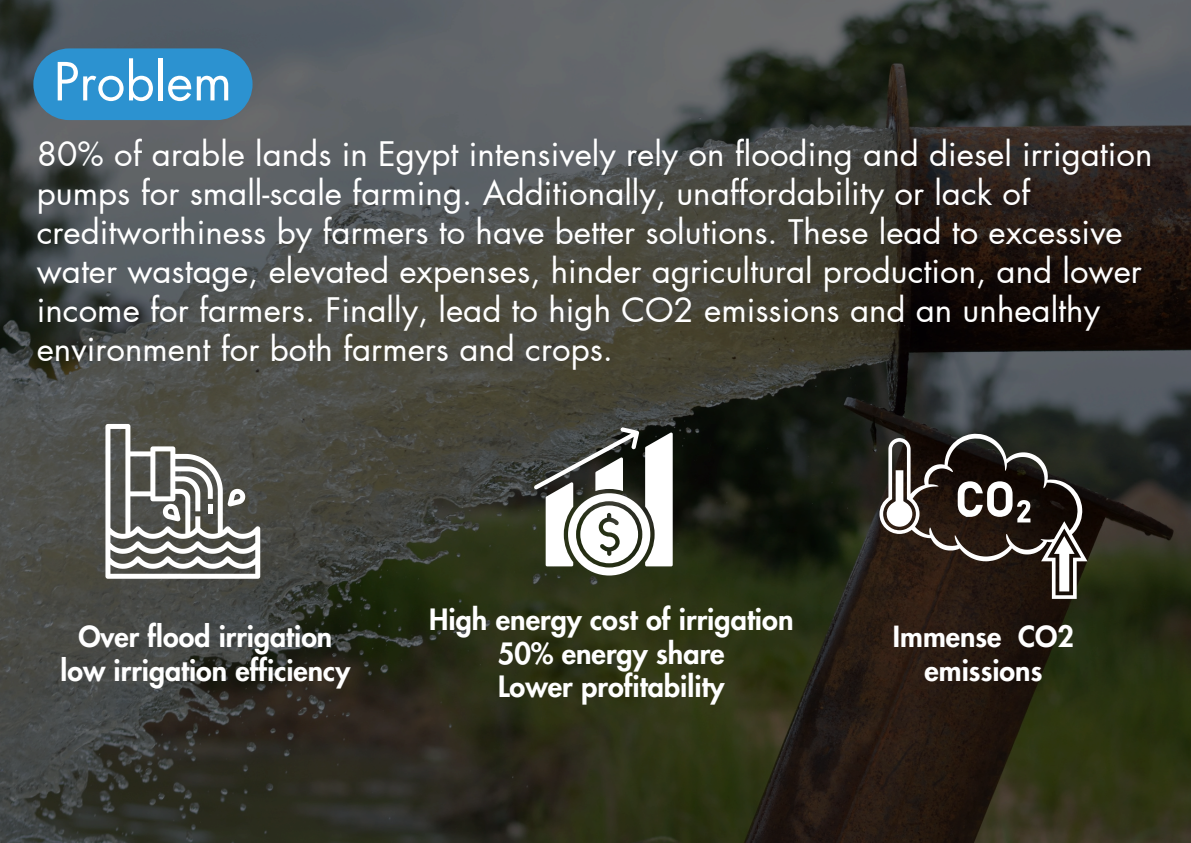
<style>
.page{position:relative;width:1191px;height:843px;background:#fff}
.page>*{position:absolute;margin:0;border:0;box-sizing:border-box;transform-origin:0 0}
.t1{font:51px "Futura LT Pro";color:#fff}
.t2{font:33px/39px "Futura LT Pro";color:#fff}
.t3{font:800 28.7px "Futura LT Pro";color:#fff}
.t4{font:800 28.5px/33.7px "Futura LT Pro";color:#fff;text-align:center}
</style>
<div class="page">
<img style="left:0;top:0;width:1190px;height:842px">
<svg style="left:879px;top:433px;width:208px;height:165px;background:#423a34"></svg>
<svg style="left:105px;top:424px;width:155px;height:154px"></svg>
<svg style="left:533px;top:427px;width:139px;height:148px"></svg>
<svg style="left:33px;top:48px;width:219px;height:72px;background:#2f8dc7"></svg>
<h1 class="t1" style="left:54px;top:58px;width:180px">Problem</h1>
<p class="t2" style="left:37px;top:136px;width:1117px">80% of arable lands in Egypt intensively rely on flooding and diesel irrigation pumps for small-scale farming. Additionally, unaffordability or lack of creditworthiness by farmers to have better solutions. These lead to excessive water wastage, elevated expenses, hinder agricultural production, and lower income for farmers. Finally, lead to high CO2 emissions and an unhealthy environment for both farmers and crops.</p>
<p class="t4" style="left:78px;top:620px;width:255px">Over flood irrigation</p>
<p class="t4" style="left:61px;top:654px;width:291px">low irrigation efficiency</p>
<h2 class="t3" style="left:429px;top:606px;width:366px">High energy cost of irrigation</h2>
<p class="t3" style="left:498px;top:639px;width:228px">50% energy share</p>
<p class="t3" style="left:498px;top:673px;width:228px">Lower profitability</p>
<p class="t4" style="left:892px;top:620px;width:182px">Immense CO2 emissions</p>
</div>
